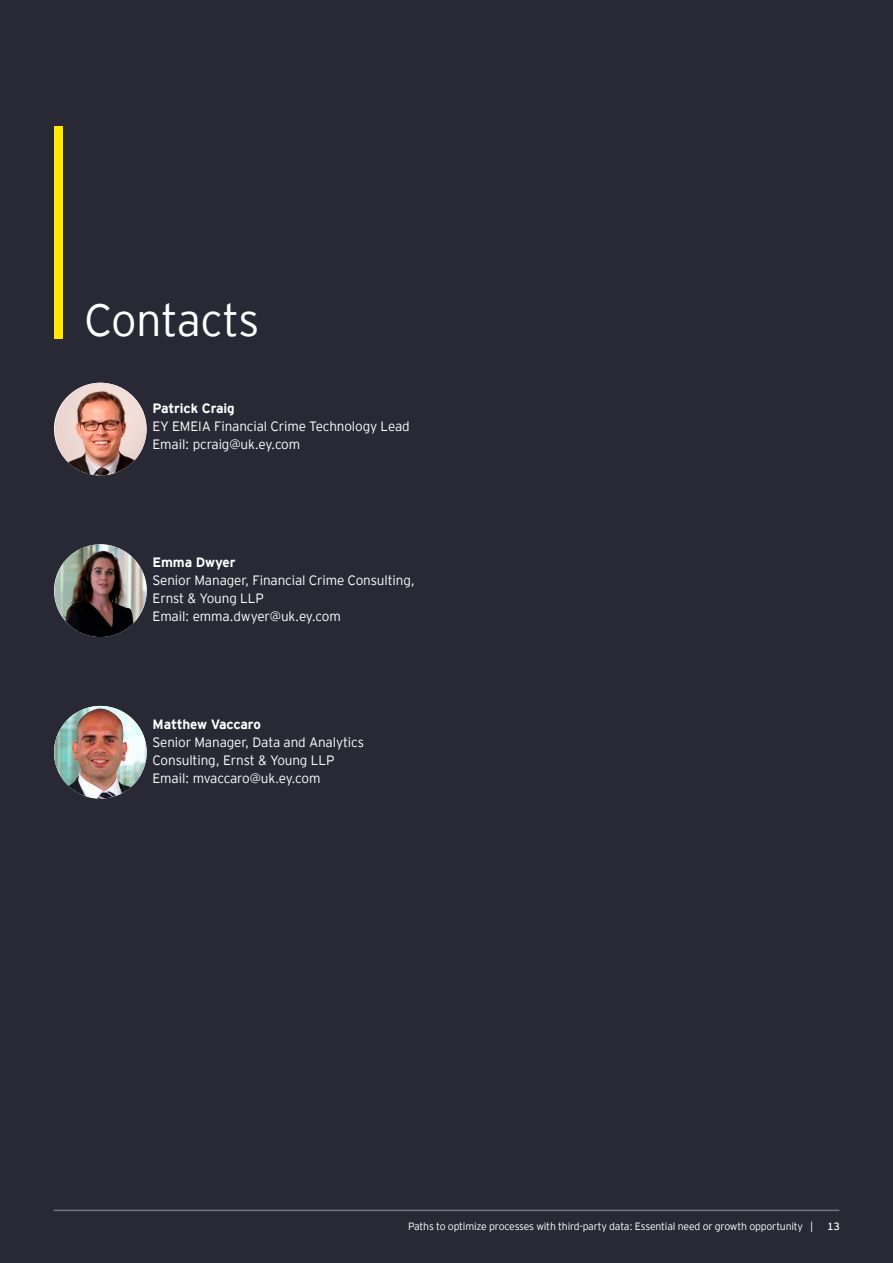
<style>
.page{position:relative;width:893px;height:1263px;background:#292936}
.page>*{position:absolute;margin:0;border:0;box-sizing:border-box;transform-origin:0 0}
.t1{font:300 45px "EY Interstate";letter-spacing:-.015em;color:#fff}
.t2{font:300 13.5px/18px "EY Interstate";letter-spacing:-.01em;color:#fff}
.t3{font:700 13.5px "EY Interstate";letter-spacing:-.01em;color:#fff}
.t4{font:300 10.5px "EY Interstate";letter-spacing:-.02em;color:#fff}
.t5{font:10.5px "EY Interstate";color:#fff}
</style>
<div class="page">
<div style="left:54px;top:127px;width:9px;height:212px;background:#ffe700"></div>
<hr style="left:54px;top:1209px;width:785px;height:2px;background:#757582">
<img style="left:55px;top:383px;width:91px;height:92px">
<img style="left:54px;top:706px;width:93px;height:93px;border-radius:46px">
<img style="left:54px;top:544px;width:93px;height:93px">
<h1 class="t1" style="left:84px;top:288px;width:177px">Contacts</h1>
<p class="t3" style="left:153px;top:399px;width:84px">Patrick Craig</p>
<p class="t2" style="left:153px;top:417px;width:259px">EY EMEIA Financial Crime Technology Lead<br>Email: pcraig@uk.ey.com</p>
<p class="t3" style="left:153px;top:552px;width:84px">Emma Dwyer</p>
<p class="t2" style="left:153px;top:570px;width:264px">Senior Manager, Financial Crime Consulting,<br>Ernst &amp; Young LLP<br>Email: emma.dwyer@uk.ey.com</p>
<p class="t3" style="left:153px;top:715px;width:110px">Matthew Vaccaro</p>
<p class="t2" style="left:153px;top:733px;width:213px">Senior Manager, Data and Analytics<br>Consulting, Ernst &amp; Young LLP<br>Email: mvaccaro@uk.ey.com</p>
<p class="t4" style="left:408px;top:1219px;width:407px">Paths to optimize processes with third-party data: Essential need or growth opportunity |</p>
<p class="t5" style="left:827px;top:1219px;width:14px">13</p>
</div>
